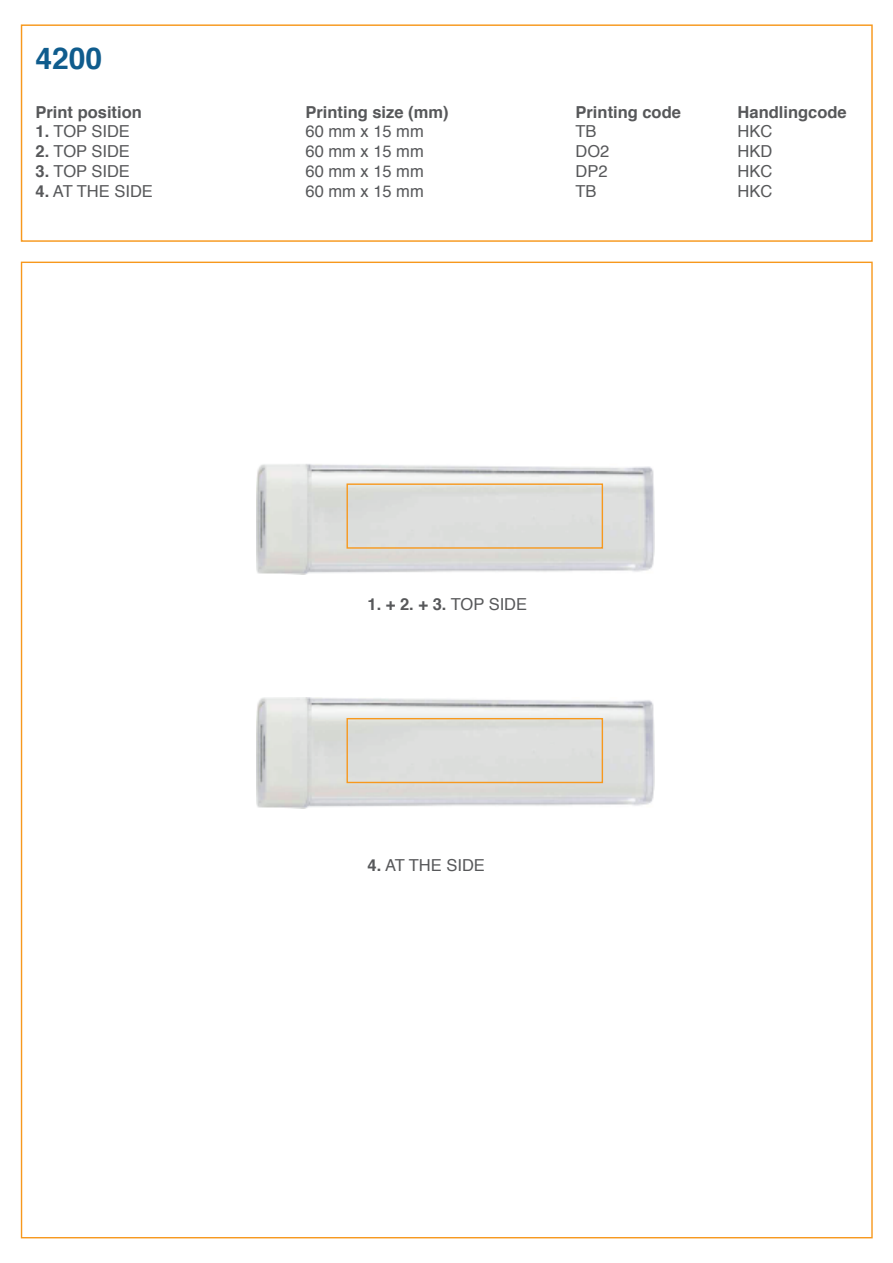
<style>
.page{position:relative;width:893px;height:1263px;background:#fff}
.page>*{position:absolute;margin:0;border:0;box-sizing:border-box;transform-origin:0 0}
.t1{font:700 30px "Helvetica";color:#0f5c8d}
.t2{font:16.5px/19.8px "Helvetica";color:#57585a}
.t3{font:700 16.5px "Helvetica";color:#57585a}
.s1{font-weight:700}
.s2{font-family:"Arial"}
.s3{font-weight:400}
</style>
<div class="page">
<div style="left:21px;top:24px;width:852px;height:218px;border:1px solid #f7981d"></div>
<img style="left:256px;top:464px;width:398px;height:111px">
<div style="left:346px;top:483px;width:257px;height:66px;border:1px solid #f7981d"></div>
<img style="left:256px;top:698px;width:398px;height:111px">
<div style="left:346px;top:718px;width:257px;height:65px;border:1px solid #f7981d"></div>
<h1 class="t1" style="left:35px;top:34px;width:68px">4200</h1>
<p class="t3" style="left:35px;top:98px;width:108px">Print position</p>
<p class="t3" style="left:306px;top:98px;width:145px">Printing size (mm)</p>
<p class="t3" style="left:738px;top:98px;width:111px">Handlingcode</p>
<p class="t2" style="left:35px;top:122px;width:96px"><span class="s1">1.</span> TOP SIDE</p>
<p class="t2" style="left:306px;top:122px;width:120px">60 mm x 15 mm</p>
<p class="t2" style="left:738px;top:122px;width:36px">HKC</p>
<p class="t2" style="left:35px;top:142px;width:96px"><span class="s1">2.</span> TOP SIDE</p>
<p class="t2" style="left:306px;top:142px;width:120px">60 mm x 15 mm</p>
<p class="t2" style="left:738px;top:142px;width:36px">HKD</p>
<p class="t2" style="left:35px;top:162px;width:96px"><span class="s1">3.</span> TOP SIDE</p>
<p class="t2" style="left:306px;top:162px;width:120px">60 mm x 15 mm</p>
<p class="t2" style="left:738px;top:162px;width:36px">HKC</p>
<p class="t2" style="left:35px;top:182px;width:119px"><span class="s1">4.</span> AT THE SIDE</p>
<p class="t2" style="left:306px;top:182px;width:120px">60 mm x 15 mm</p>
<p class="t3" style="left:576px;top:98px;width:107px">Printing code</p>
<p class="t2" style="left:576px;top:122px;width:35px">TB<br>D<span class="s2">O</span>2<br>DP2<br>TB</p>
<p class="t2" style="left:738px;top:182px;width:36px">HKC</p>
<p class="t3" style="left:368px;top:591px;width:161px">1. + 2. + 3. <span class="s3">TOP SIDE</span></p>
<p class="t2" style="left:368px;top:856px;width:119px"><span class="s1">4.</span> AT THE SIDE</p>
</div>
